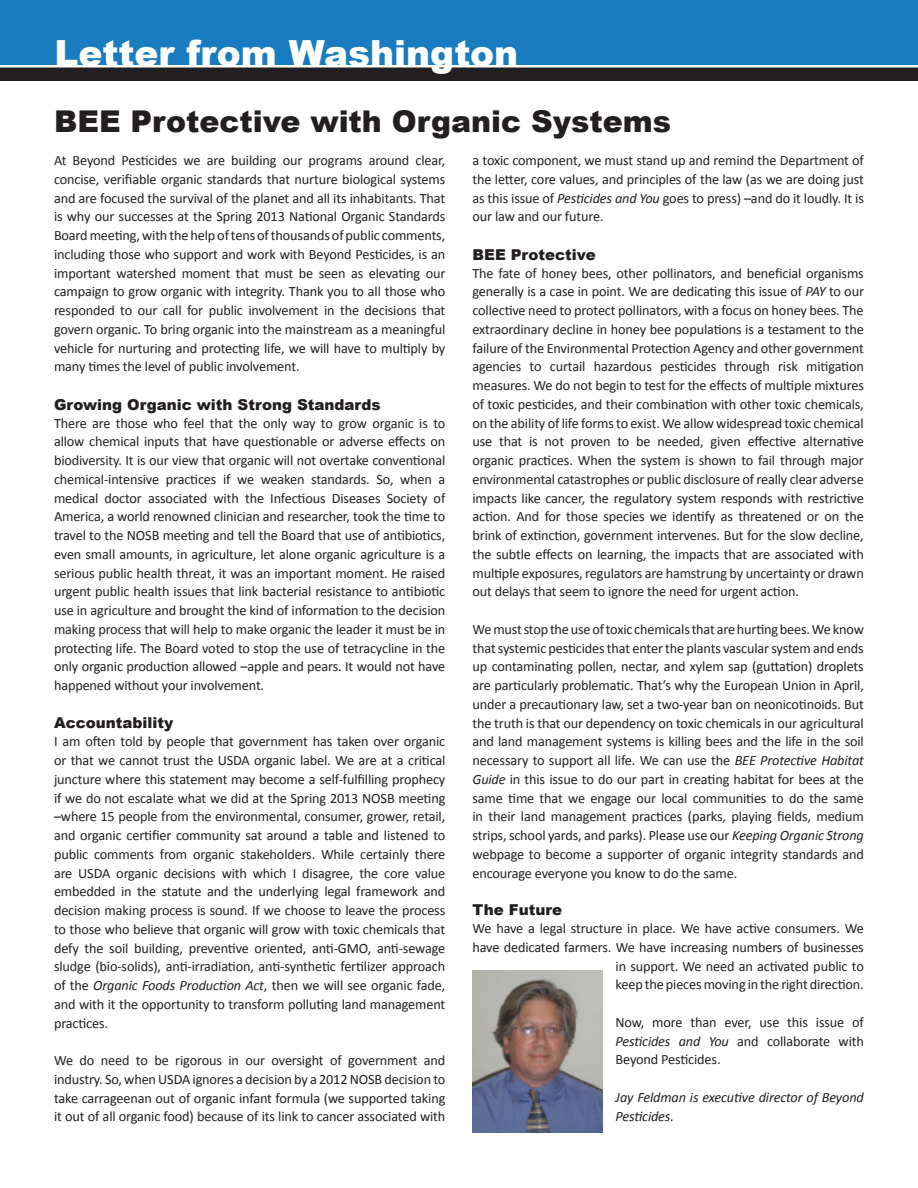
<style>
.page{position:relative;width:918px;height:1188px;background:#fff}
.page>*{position:absolute;margin:0;border:0;box-sizing:border-box;transform-origin:0 0}
.t1{font:900 36px "Arial";color:#fff}
.t2{font:900 30px "Arial";color:#231f20}
.t3{font:900 15px "Arial";color:#231f20}
.t4{font:14.25px/18.8px "Calibri";letter-spacing:-.01em;color:#231f20;text-align:justify}
.t5{font:italic 14.25px/18.8px "Calibri";letter-spacing:-.01em;color:#231f20}
.s1{font-style:italic}
</style>
<div class="page">
<div style="left:0;top:0;width:918px;height:65px;background:#197bc0"></div>
<div style="left:1px;top:68px;width:916px;height:12px;background:#231f20"></div>
<div style="left:0;top:68px;width:918px;height:13px;border:2px solid #231f20"></div>
<img style="left:472px;top:971px;width:130px;height:161px">
<p class="t1" style="left:54px;top:27px;width:465px">Letter from Washington</p>
<p class="t2" style="left:54px;top:100px;width:619px">BEE Protective with Organic Systems</p>
<p class="t4" style="left:54px;top:151px;width:393px">At Beyond Pesticides we are building our programs around clear, concise, verifiable organic standards that nurture biological systems and are focused the survival of the planet and all its inhabitants. That is why our successes at the Spring 2013 National Organic Standards Board meeting, with the help of tens of thousands of public comments, including those who support and work with Beyond Pesticides, is an important watershed moment that must be seen as elevating our campaign to grow organic with integrity. Thank you to all those who responded to our call for public involvement in the decisions that govern organic. To bring organic into the mainstream as a meaningful vehicle for nurturing and protecting life, we will have to multiply by many times the level of public involvement.</p>
<p class="t3" style="left:54px;top:393px;width:328px">Growing Organic with Strong Standards</p>
<p class="t4" style="left:54px;top:414px;width:393px">There are those who feel that the only way to grow organic is to allow chemical inputs that have questionable or adverse effects on biodiversity. It is our view that organic will not overtake conventional chemical-intensive practices if we weaken standards. So, when a medical doctor associated with the Infectious Diseases Society of America, a world renowned clinician and researcher, took the time to travel to the NOSB meeting and tell the Board that use of antibiotics, even small amounts, in agriculture, let alone organic agriculture is a serious public health threat, it was an important moment. He raised urgent public health issues that link bacterial resistance to antibiotic use in agriculture and brought the kind of information to the decision making process that will help to make organic the leader it must be in protecting life. The Board voted to stop the use of tetracycline in the only organic production allowed –apple and pears. It would not have happened without your involvement.</p>
<p class="t3" style="left:54px;top:712px;width:121px">Accountability</p>
<p class="t4" style="left:54px;top:732px;width:393px">I am often told by people that government has taken over organic or that we cannot trust the USDA organic label. We are at a critical juncture where this statement may become a self-fulfilling prophecy if we do not escalate what we did at the Spring 2013 NOSB meeting –where 15 people from the environmental, consumer, grower, retail, and organic certifier community sat around a table and listened to public comments from organic stakeholders. While certainly there are USDA organic decisions with which I disagree, the core value embedded in the statute and the underlying legal framework and decision making process is sound. If we choose to leave the process to those who believe that organic will grow with toxic chemicals that defy the soil building, preventive oriented, anti-GMO, anti-sewage sludge (bio-solids), anti-irradiation, anti-synthetic fertilizer approach of the <span class="s1">Organic Foods Production Act</span>, then we will see organic fade, and with it the opportunity to transform polluting land management practices.</p>
<p class="t4" style="left:54px;top:1051px;width:393px">We do need to be rigorous in our oversight of government and industry. So, when USDA ignores a decision by a 2012 NOSB decision to take carrageenan out of organic infant formula (we supported taking it out of all organic food) because of its link to cancer associated with</p>
<p class="t4" style="left:472px;top:151px;width:393px">a toxic component, we must stand up and remind the Department of the letter, core values, and principles of the law (as we are doing just as this issue of <span class="s1">Pesticides and You</span> goes to press) –and do it loudly. It is our law and our future.</p>
<p class="t3" style="left:472px;top:243px;width:125px">BEE Protective</p>
<p class="t4" style="left:472px;top:264px;width:393px">The fate of honey bees, other pollinators, and beneficial organisms generally is a case in point. We are dedicating this issue of <span class="s1">PAY</span> to our collective need to protect pollinators, with a focus on honey bees. The extraordinary decline in honey bee populations is a testament to the failure of the Environmental Protection Agency and other government agencies to curtail hazardous pesticides through risk mitigation measures. We do not begin to test for the effects of multiple mixtures of toxic pesticides, and their combination with other toxic chemicals, on the ability of life forms to exist. We allow widespread toxic chemical use that is not proven to be needed, given effective alternative organic practices. When the system is shown to fail through major environmental catastrophes or public disclosure of really clear adverse impacts like cancer, the regulatory system responds with restrictive action. And for those species we identify as threatened or on the brink of extinction, government intervenes. But for the slow decline, the subtle effects on learning, the impacts that are associated with multiple exposures, regulators are hamstrung by uncertainty or drawn out delays that seem to ignore the need for urgent action.</p>
<p class="t4" style="left:472px;top:620px;width:393px">We must stop the use of toxic chemicals that are hurting bees. We know that systemic pesticides that enter the plants vascular system and ends up contaminating pollen, nectar, and xylem sap (guttation) droplets are particularly problematic. That’s why the European Union in April, under a precautionary law, set a two-year ban on neonicotinoids. But the truth is that our dependency on toxic chemicals in our agricultural and land management systems is killing bees and the life in the soil necessary to support all life. We can use the <span class="s1">BEE Protective Habitat Guide</span> in this issue to do our part in creating habitat for bees at the same time that we engage our local communities to do the same in their land management practices (parks, playing fields, medium strips, school yards, and parks). Please use our <span class="s1">Keeping Organic Strong </span>webpage to become a supporter of organic integrity standards and encourage everyone you know to do the same.</p>
<p class="t3" style="left:472px;top:899px;width:91px">The Future</p>
<p class="t4" style="left:472px;top:919px;width:393px;text-align:right">We have a legal structure in place. We have active consumers. We have dedicated farmers. We have increasing numbers of businesses in support. We need an activated public to<br>keep the pieces moving in the right direction.</p>
<p class="t4" style="left:616px;top:1013px;width:250px">Now, more than ever, use this issue of <span class="s1">Pesticides and You</span> and collaborate with Beyond Pesticides.</p>
<p class="t5" style="left:616px;top:1087px;width:250px">Jay Feldman is executive director of Beyond<br>Pesticides.</p>
</div>
